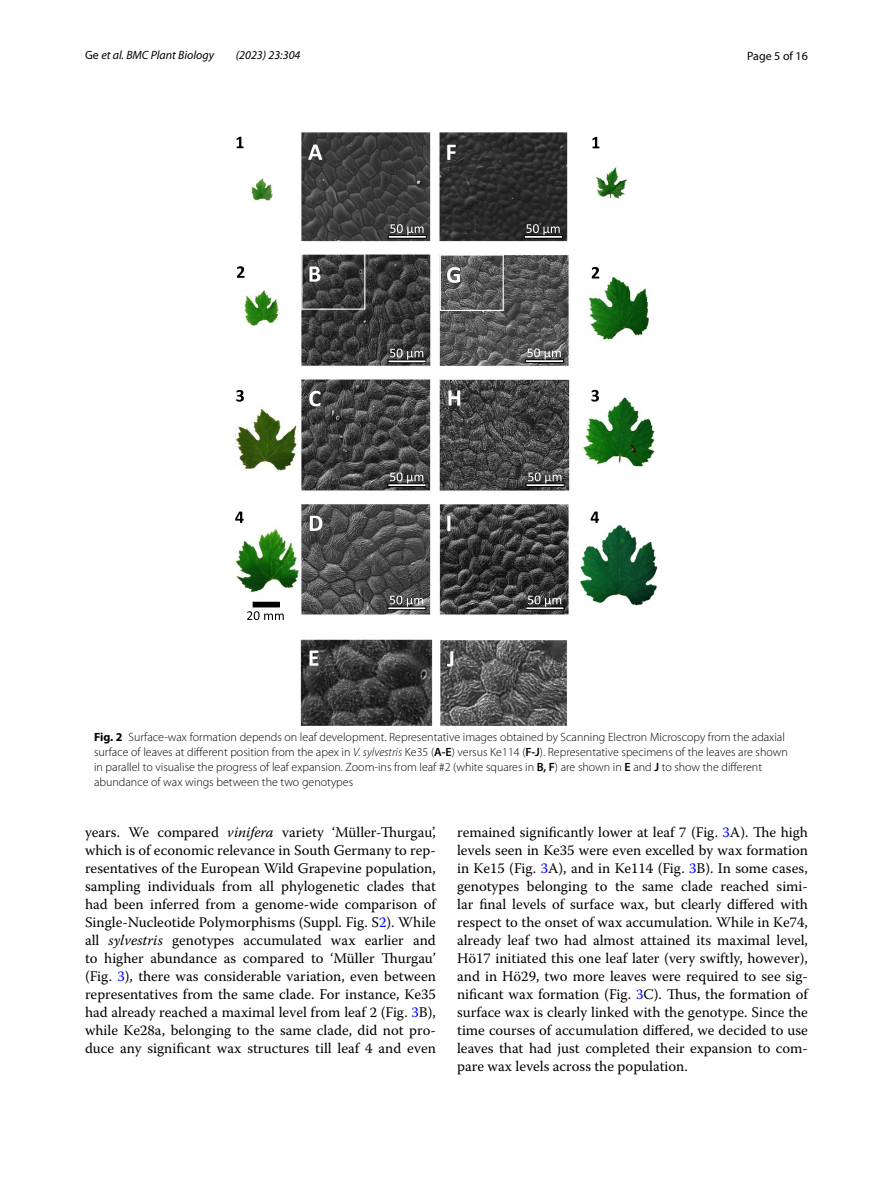
<style>
.page{position:relative;width:893px;height:1187px;background:#fff}
.page>*{position:absolute;margin:0;border:0;box-sizing:border-box;transform-origin:0 0}
.t1{font:14.7px/18px "Warnock Pro";color:#000;text-align:justify}
.t2{font:300 12px/15px "Myriad Pro";color:#000}
.t3{font:italic 12px "Myriad Pro";color:#000}
.t4{font:12px "Myriad Pro";color:#000}
.s1{font-style:normal}
.s2{font-weight:700}
.s3{font-style:italic}
.s4{font-weight:600}
.s5{color:#00f}
</style>
<div class="page">
<img style="left:235px;top:133px;width:423px;height:592px">
<div style="left:253px;top:602px;width:26px;height:5px;background:#000"></div>
<svg style="left:247px;top:611px;width:37px;height:9px"></svg>
<div style="left:388px;top:235px;width:39px;height:3px;border:1px solid #000"></div>
<svg style="left:390px;top:224px;width:34px;height:11px"></svg>
<svg style="left:237px;top:137px;width:7px;height:11px"></svg>
<svg style="left:237px;top:266px;width:8px;height:12px"></svg>
<svg style="left:236px;top:390px;width:8px;height:11px"></svg>
<svg style="left:235px;top:511px;width:9px;height:12px"></svg>
<div style="left:524px;top:235px;width:39px;height:3px;border:1px solid #000"></div>
<svg style="left:526px;top:224px;width:34px;height:11px"></svg>
<svg style="left:592px;top:137px;width:7px;height:11px"></svg>
<svg style="left:592px;top:267px;width:7px;height:11px"></svg>
<div style="left:525px;top:359px;width:39px;height:4px;border:1px solid #000"></div>
<svg style="left:527px;top:348px;width:34px;height:11px"></svg>
<div style="left:526px;top:483px;width:39px;height:4px;border:1px solid #000"></div>
<svg style="left:528px;top:472px;width:33px;height:11px"></svg>
<div style="left:525px;top:606px;width:39px;height:4px;border:1px solid #000"></div>
<svg style="left:528px;top:595px;width:33px;height:11px"></svg>
<div style="left:387px;top:606px;width:39px;height:4px;border:1px solid #000"></div>
<svg style="left:390px;top:595px;width:33px;height:11px"></svg>
<div style="left:388px;top:359px;width:39px;height:4px;border:1px solid #000"></div>
<svg style="left:390px;top:348px;width:33px;height:12px"></svg>
<div style="left:388px;top:483px;width:39px;height:4px;border:1px solid #000"></div>
<svg style="left:390px;top:472px;width:33px;height:11px"></svg>
<svg style="left:591px;top:390px;width:8px;height:11px"></svg>
<svg style="left:591px;top:511px;width:8px;height:12px"></svg>
<svg style="left:308px;top:144px;width:14px;height:16px"></svg>
<svg style="left:309px;top:391px;width:12px;height:15px"></svg>
<svg style="left:310px;top:515px;width:12px;height:16px"></svg>
<svg style="left:309px;top:650px;width:9px;height:15px"></svg>
<svg style="left:447px;top:145px;width:9px;height:15px"></svg>
<svg style="left:301px;top:252px;width:203px;height:59px;background:#5e5e5e"></svg>
<svg style="left:448px;top:390px;width:12px;height:15px"></svg>
<svg style="left:447px;top:516px;width:3px;height:15px"></svg>
<svg style="left:447px;top:651px;width:6px;height:15px"></svg>
<p class="t3" style="left:85px;top:48px;width:130px"><span class="s1">Ge</span> et al. BMC Plant Biology</p>
<p class="t3" style="left:236px;top:48px;width:66px">(2023) 23:304</p>
<p class="t4" style="left:747px;top:48px;width:62px">Page 5 of 16</p>
<p class="t2" style="left:94px;top:729px;width:695px"><span class="s2">Fig. 2</span> Surface-wax formation depends on leaf development. Representative images obtained by Scanning Electron Microscopy from the adaxial surface of leaves at different position from the apex in <span class="s3">V. sylvestris</span> Ke35 (<span class="s4">A-E</span>) versus Ke114 (<span class="s4">F-J</span>). Representative specimens of the leaves are shown in parallel to visualise the progress of leaf expansion. Zoom-ins from leaf #2 (white squares in <span class="s4">B, F</span>) are shown in <span class="s4">E</span> and <span class="s4">J</span> to show the different abundance of wax wings between the two genotypes</p>
<p class="t1" style="left:85px;top:822px;width:352px">years. We compared <span class="s3">vinifera</span> variety ‘Müller-Thurgau’, which is of economic relevance in South Germany to rep&shy;resentatives of the European Wild Grapevine population, sampling individuals from all phylogenetic clades that had been inferred from a genome-wide comparison of Single-Nucleotide Polymorphisms (Suppl. Fig. S<span class="s5">2</span>). While all <span class="s3">sylvestris</span> genotypes accumulated wax earlier and to higher abundance as compared to ‘Müller Thurgau’ (Fig. <span class="s5">3</span>), there was considerable variation, even between representatives from the same clade. For instance, Ke35 had already reached a maximal level from leaf 2 (Fig. <span class="s5">3</span>B), while Ke28a, belonging to the same clade, did not pro&shy;duce any significant wax structures till leaf 4 and even</p>
<p class="t1" style="left:457px;top:822px;width:352px">remained significantly lower at leaf 7 (Fig. <span class="s5">3</span>A). The high levels seen in Ke35 were even excelled by wax formation in Ke15 (Fig. <span class="s5">3</span>A), and in Ke114 (Fig. <span class="s5">3</span>B). In some cases, genotypes belonging to the same clade reached simi&shy;lar final levels of surface wax, but clearly differed with respect to the onset of wax accumulation. While in Ke74, already leaf two had almost attained its maximal level, Hö17 initiated this one leaf later (very swiftly, however), and in Hö29, two more leaves were required to see sig&shy;nificant wax formation (Fig. <span class="s5">3</span>C). Thus, the formation of surface wax is clearly linked with the genotype. Since the time courses of accumulation differed, we decided to use leaves that had just completed their expansion to com&shy;pare wax levels across the population.</p>
</div>
